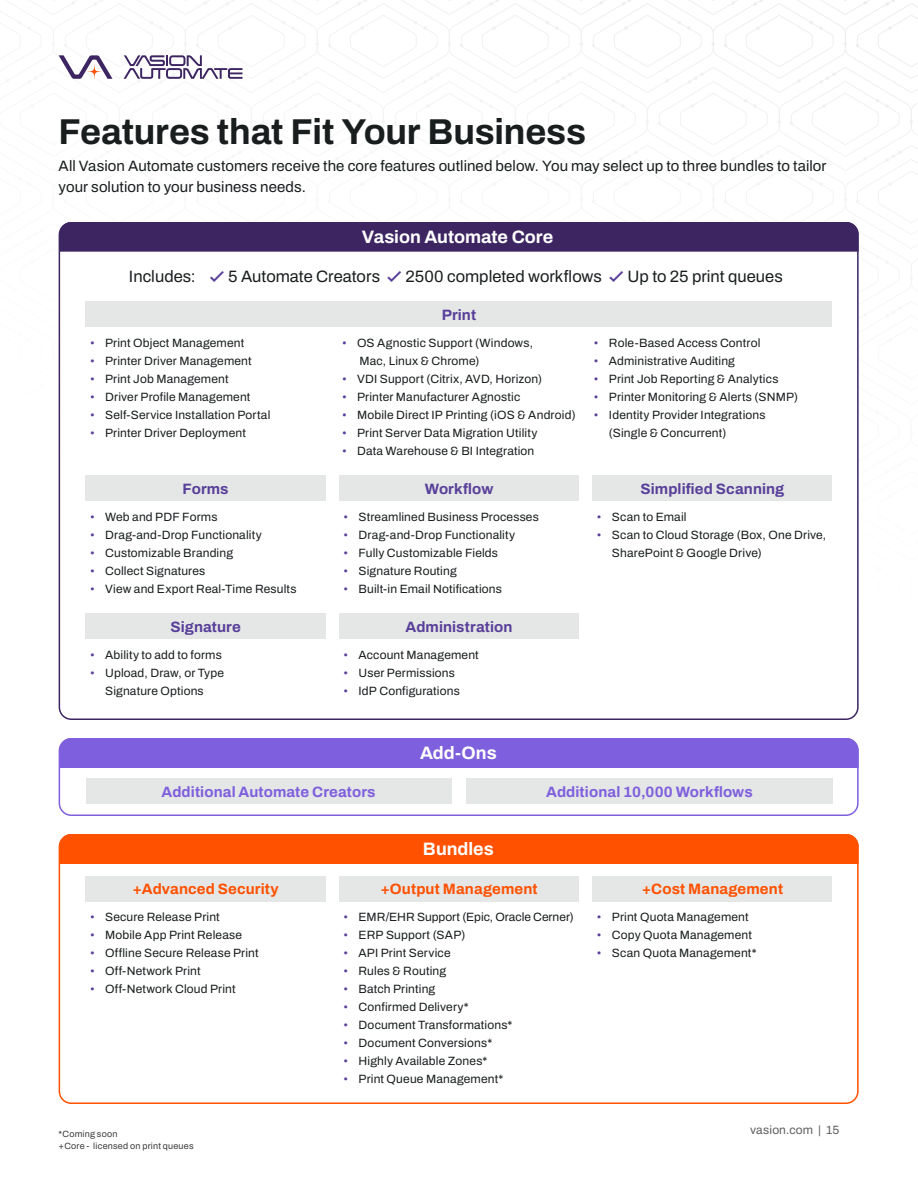
<style>
.page{position:relative;width:918px;height:1188px;background:#fff}
.page>*{position:absolute;margin:0;border:0;box-sizing:border-box;transform-origin:0 0}
.t1{font:700 36px "Archivo";letter-spacing:-.005em;color:#191d1e}
.Table_Header{font:700 18px "Archivo";color:#fff}
.Body_copy_L{font:16.5px "Archivo";color:#191d1e}
.Body_copy_M{font:15px/21px "Archivo";letter-spacing:.005em;color:#191d1e}
.VA_Core_Header{font:700 15px "Archivo";letter-spacing:.005em;color:#583f99}
.Add_On_Header{font:700 15px "Archivo";letter-spacing:.005em;color:#7e5fdd}
.VA_Core_Header-2{font:700 15px "Archivo";letter-spacing:.01em;color:#ff5100}
.t2{font:12px/18px "Archivo";letter-spacing:.015em;color:#191d1e}
.t3{font:12px "Archivo";letter-spacing:.015em;color:#5e5f61}
.Body_copy_XS{font:9px "Archivo";letter-spacing:.025em;color:#38393a}
.s1{color:#583f99}
</style>
<div class="page">
<div style="left:59px;top:834px;width:800px;height:30px;background:#ff5100"></div>
<div style="left:59px;top:738px;width:800px;height:78px;border:2px solid #7e5fdd;border-radius:12px"></div>
<div style="left:59px;top:738px;width:800px;height:30px;background:#7e5fdd"></div>
<div style="left:59px;top:222px;width:800px;height:30px;background:#3d2562"></div>
<div style="left:86px;top:302px;width:746px;height:25px;background:#e5e6e6"></div>
<div style="left:86px;top:779px;width:366px;height:25px;background:#e5e6e6"></div>
<div style="left:466px;top:779px;width:366px;height:25px;background:#e5e6e6"></div>
<div style="left:86px;top:476px;width:240px;height:25px;background:#e5e6e6"></div>
<div style="left:339px;top:876px;width:240px;height:26px;background:#e5e6e6"></div>
<div style="left:339px;top:476px;width:240px;height:25px;background:#e5e6e6"></div>
<div style="left:86px;top:614px;width:240px;height:25px;background:#e5e6e6"></div>
<div style="left:86px;top:876px;width:240px;height:26px;background:#e5e6e6"></div>
<div style="left:592px;top:476px;width:240px;height:25px;background:#e5e6e6"></div>
<div style="left:339px;top:614px;width:240px;height:25px;background:#e5e6e6"></div>
<div style="left:592px;top:876px;width:240px;height:26px;background:#e5e6e6"></div>
<svg style="left:59px;top:55px;width:54px;height:24px"></svg>
<svg style="left:124px;top:55px;width:119px;height:24px"></svg>
<h2 class="t1" style="left:59px;top:105px;width:529px">Features that Fit Your Business</h2>
<p class="Body_copy_M" style="left:59px;top:155px;width:769px">All Vasion Automate customers receive the core features outlined below. You may select up to three bundles to tailor your solution to your business needs.</p>
<p class="Table_Header" style="left:362px;top:223px;width:193px">Vasion Automate Core</p>
<p class="Body_copy_L" style="left:129px;top:264px;width:68px">Includes:</p>
<p class="Body_copy_L" style="left:228px;top:264px;width:153px">5 Automate Creators</p>
<p class="Body_copy_L" style="left:406px;top:264px;width:198px">2500 completed workflows</p>
<p class="Body_copy_L" style="left:628px;top:264px;width:157px">Up to 25 print queues</p>
<p class="t2" style="left:90px;top:333px;width:156px"><span class="s1">•</span> Print Object Management</p>
<p class="t2" style="left:90px;top:351px;width:163px"><span class="s1">•</span> Printer Driver Management</p>
<p class="t2" style="left:90px;top:369px;width:140px"><span class="s1">•</span> Print Job Management</p>
<p class="t2" style="left:90px;top:387px;width:162px"><span class="s1">•</span> Driver Profile Management</p>
<p class="t2" style="left:90px;top:405px;width:182px"><span class="s1">•</span> Self-Service Installation Portal</p>
<p class="t2" style="left:90px;top:423px;width:157px"><span class="s1">•</span> Printer Driver Deployment</p>
<p class="VA_Core_Header" style="left:183px;top:477px;width:48px">Forms</p>
<p class="t2" style="left:90px;top:507px;width:129px"><span class="s1">•</span> Web and PDF Forms</p>
<p class="t2" style="left:90px;top:525px;width:173px"><span class="s1">•</span> Drag-and-Drop Functionality</p>
<p class="t2" style="left:90px;top:543px;width:144px"><span class="s1">•</span> Customizable Branding</p>
<p class="t2" style="left:90px;top:561px;width:117px"><span class="s1">•</span> Collect Signatures</p>
<p class="t2" style="left:90px;top:579px;width:208px"><span class="s1">•</span> View and Export Real-Time Results</p>
<p class="VA_Core_Header" style="left:170px;top:615px;width:72px">Signature</p>
<p class="t2" style="left:90px;top:645px;width:133px"><span class="s1">•</span> Ability to add to forms</p>
<p class="t2" style="left:90px;top:663px;width:136px;text-align:center"><span class="s1">•</span> Upload, Draw, or Type<br>Signature Options</p>
<p class="VA_Core_Header" style="left:442px;top:303px;width:36px">Print</p>
<p class="t2" style="left:360px;top:333px;width:175px;text-indent:-18px"><span class="s1">•</span> OS Agnostic Support (Windows,<br>Mac, Linux &amp; Chrome)</p>
<p class="t2" style="left:342px;top:369px;width:202px"><span class="s1">•</span> VDI Support (Citrix, AVD, Horizon)</p>
<p class="t2" style="left:342px;top:387px;width:180px"><span class="s1">•</span> Printer Manufacturer Agnostic</p>
<p class="t2" style="left:342px;top:405px;width:235px"><span class="s1">•</span> Mobile Direct IP Printing (iOS &amp; Android)</p>
<p class="t2" style="left:342px;top:423px;width:197px"><span class="s1">•</span> Print Server Data Migration Utility</p>
<p class="t2" style="left:342px;top:441px;width:194px"><span class="s1">•</span> Data Warehouse &amp; BI Integration</p>
<p class="VA_Core_Header" style="left:425px;top:477px;width:70px">Workflow</p>
<p class="t2" style="left:344px;top:507px;width:197px"><span class="s1">•</span> Streamlined Business Processes</p>
<p class="t2" style="left:344px;top:525px;width:173px"><span class="s1">•</span> Drag-and-Drop Functionality</p>
<p class="t2" style="left:344px;top:543px;width:156px"><span class="s1">•</span> Fully Customizable Fields</p>
<p class="t2" style="left:344px;top:561px;width:115px"><span class="s1">•</span> Signature Routing</p>
<p class="t2" style="left:344px;top:579px;width:160px"><span class="s1">•</span> Built-in Email Notifications</p>
<p class="VA_Core_Header" style="left:406px;top:615px;width:108px">Administration</p>
<p class="t2" style="left:344px;top:645px;width:137px"><span class="s1">•</span> Account Management</p>
<p class="t2" style="left:344px;top:663px;width:113px"><span class="s1">•</span> User Permissions</p>
<p class="t2" style="left:344px;top:681px;width:118px"><span class="s1">•</span> IdP Configurations</p>
<p class="Table_Header" style="left:420px;top:739px;width:78px">Add-Ons</p>
<p class="t2" style="left:594px;top:333px;width:168px"><span class="s1">•</span> Role-Based Access Control</p>
<p class="t2" style="left:594px;top:351px;width:143px"><span class="s1">•</span> Administrative Auditing</p>
<p class="t2" style="left:594px;top:369px;width:186px"><span class="s1">•</span> Print Job Reporting &amp; Analytics</p>
<p class="t2" style="left:594px;top:387px;width:206px"><span class="s1">•</span> Printer Monitoring &amp; Alerts (SNMP)</p>
<p class="t2" style="left:609px;top:405px;width:158px;text-indent:-15px"><span class="s1">•</span> Identity Provider Integrations (Single &amp; Concurrent)</p>
<p class="VA_Core_Header" style="left:641px;top:477px;width:145px">Simplified Scanning</p>
<p class="t2" style="left:597px;top:507px;width:91px"><span class="s1">•</span> Scan to Email</p>
<p class="t2" style="left:612px;top:525px;width:216px;text-indent:-15px"><span class="s1">•</span> Scan to Cloud Storage (Box, One Drive,<br>SharePoint &amp; Google Drive)</p>
<p class="Add_On_Header" style="left:162px;top:780px;width:216px">Additional Automate Creators</p>
<p class="Add_On_Header" style="left:546px;top:780px;width:208px">Additional 10,000 Workflows</p>
<p class="VA_Core_Header-2" style="left:133px;top:878px;width:148px">+Advanced Security</p>
<p class="t2" style="left:90px;top:908px;width:131px"><span class="s1">•</span> Secure Release Print</p>
<p class="t2" style="left:90px;top:926px;width:153px"><span class="s1">•</span> Mobile App Print Release</p>
<p class="t2" style="left:90px;top:944px;width:170px"><span class="s1">•</span> Offline Secure Release Print</p>
<p class="t2" style="left:90px;top:962px;width:112px"><span class="s1">•</span> Off-Network Print</p>
<p class="t2" style="left:90px;top:980px;width:147px"><span class="s1">•</span> Off-Network Cloud Print</p>
<p class="Body_copy_XS" style="left:59px;top:1127px;width:60px">*Coming soon</p>
<p class="Body_copy_XS" style="left:59px;top:1139px;width:137px">+Core - licensed on print queues</p>
<p class="Table_Header" style="left:423px;top:835px;width:72px">Bundles</p>
<p class="VA_Core_Header-2" style="left:380px;top:878px;width:159px">+Output Management</p>
<p class="t2" style="left:344px;top:908px;width:232px"><span class="s1">•</span> EMR/EHR Support (Epic, Oracle Cerner)</p>
<p class="t2" style="left:344px;top:926px;width:123px"><span class="s1">•</span> ERP Support (SAP)</p>
<p class="t2" style="left:344px;top:944px;width:109px"><span class="s1">•</span> API Print Service</p>
<p class="t2" style="left:344px;top:962px;width:104px"><span class="s1">•</span> Rules &amp; Routing</p>
<p class="t2" style="left:344px;top:980px;width:93px"><span class="s1">•</span> Batch Printing</p>
<p class="t2" style="left:344px;top:998px;width:127px"><span class="s1">•</span> Confirmed Delivery*</p>
<p class="t2" style="left:344px;top:1016px;width:170px"><span class="s1">•</span> Document Transformations*</p>
<p class="t2" style="left:344px;top:1034px;width:150px"><span class="s1">•</span> Document Conversions*</p>
<p class="t2" style="left:344px;top:1052px;width:145px"><span class="s1">•</span> Highly Available Zones*</p>
<p class="t2" style="left:344px;top:1070px;width:161px"><span class="s1">•</span> Print Queue Management*</p>
<p class="VA_Core_Header-2" style="left:642px;top:878px;width:143px">+Cost Management</p>
<p class="t2" style="left:597px;top:908px;width:153px"><span class="s1">•</span> Print Quota Management</p>
<p class="t2" style="left:597px;top:926px;width:157px"><span class="s1">•</span> Copy Quota Management</p>
<p class="t2" style="left:597px;top:944px;width:161px"><span class="s1">•</span> Scan Quota Management*</p>
<p class="t3" style="left:750px;top:1121px;width:91px">vasion.com | 15</p>
</div>
